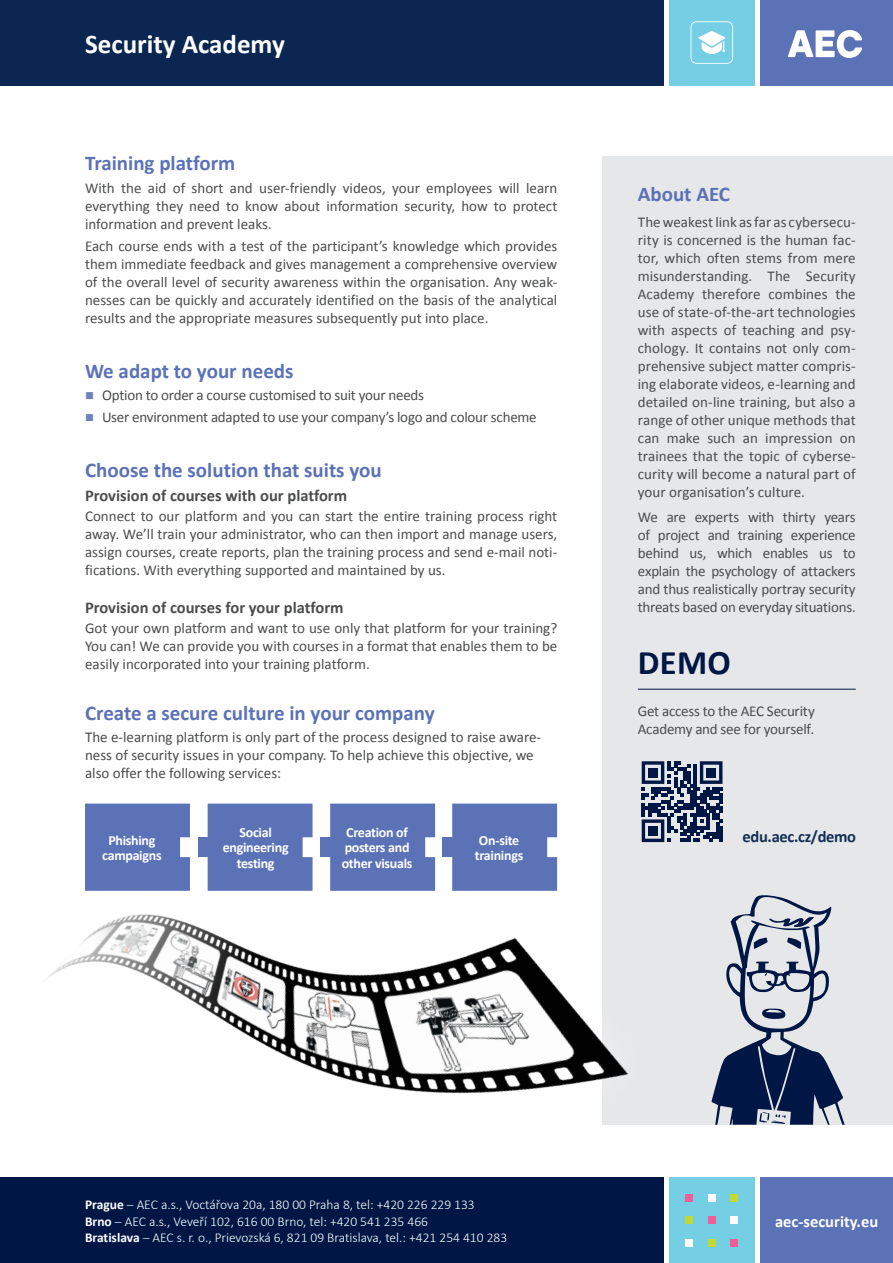
<style>
.page{position:relative;width:893px;height:1263px;background:#fff}
.page>*{position:absolute;margin:0;border:0;box-sizing:border-box;transform-origin:0 0}
.t1{font:700 34.5px "Calibri";color:#001745}
.t2{font:700 27px "Calibri";color:#fff}
.nadpis-violet{font:700 21px "Calibri";color:#5b72b7}
.base{font:700 16.5px "Calibri";color:#4b4c4d}
.t3{font:700 16.5px "Calibri";color:#fff}
.t4{font:700 16.5px "Calibri";letter-spacing:-.02em;color:#132f58}
.base-2{font:15px/18px "Calibri";color:#4b4c4d;text-align:justify}
.t5{font:700 13.95px/15.5px "Calibri";letter-spacing:-.02em;color:#fff;text-align:center}
.t6{font:300 13.5px "Calibri";color:#fff}
.s1{font-weight:700}
</style>
<div class="page">
<div style="left:603px;top:156px;width:290px;height:969px;background:#e6e7e9"></div>
<div style="left:669px;top:0;width:85px;height:85px;background:#74cfe4"></div>
<div style="left:0;top:0;width:663px;height:85px;background:#0b2751"></div>
<div style="left:0;top:1178px;width:663px;height:85px;background:#001745"></div>
<div style="left:760px;top:0;width:133px;height:85px;background:#5b72b7"></div>
<svg style="left:788px;top:30px;width:74px;height:28px"></svg>
<div style="left:760px;top:1178px;width:133px;height:85px;background:#5b72b7"></div>
<div style="left:85px;top:803px;width:105px;height:86px;background:#5b72b7"></div>
<div style="left:208px;top:803px;width:105px;height:86px;background:#5b72b7"></div>
<div style="left:198px;top:837px;width:20px;height:20px;background:#5b72b7"></div>
<div style="left:330px;top:803px;width:105px;height:86px;background:#5b72b7"></div>
<div style="left:320px;top:837px;width:20px;height:20px;background:#5b72b7"></div>
<div style="left:452px;top:803px;width:105px;height:86px;background:#5b72b7"></div>
<div style="left:442px;top:837px;width:20px;height:20px;background:#5b72b7"></div>
<div style="left:669px;top:1178px;width:85px;height:85px;background:#74cfe4"></div>
<div style="left:685px;top:1194px;width:8px;height:7px;background:#f05e99"></div>
<div style="left:685px;top:1216px;width:8px;height:8px;background:#c0d738"></div>
<div style="left:685px;top:1239px;width:8px;height:8px;background:#fff"></div>
<div style="left:708px;top:1194px;width:7px;height:7px;background:#fff"></div>
<div style="left:708px;top:1216px;width:7px;height:8px;background:#f05e99"></div>
<div style="left:708px;top:1239px;width:7px;height:8px;background:#c0d738"></div>
<div style="left:730px;top:1194px;width:8px;height:7px;background:#c0d738"></div>
<div style="left:730px;top:1216px;width:8px;height:8px;background:#fff"></div>
<div style="left:730px;top:1239px;width:8px;height:8px;background:#f05e99"></div>
<svg style="left:691px;top:21px;width:42px;height:43px"></svg>
<img style="left:47px;top:889px;width:581px;height:236px">
<svg style="left:711px;top:895px;width:134px;height:230px"></svg>
<svg style="left:642px;top:761px;width:80px;height:81px"></svg>
<div style="left:648px;top:768px;width:10px;height:9px;background:#001745"></div>
<div style="left:706px;top:768px;width:10px;height:9px;background:#001745"></div>
<div style="left:648px;top:826px;width:10px;height:10px;background:#001745"></div>
<hr style="left:638px;top:689px;width:218px;height:1px;background:#001745">
<p class="t2" style="left:85px;top:26px;width:201px">Security Academy</p>
<p class="nadpis-violet" style="left:85px;top:150px;width:152px">Training platform</p>
<p class="base-2" style="left:85px;top:179px;width:474px">With the aid of short and user-friendly videos, your employees will learn everything they need to know about information security, how to protect information and prevent leaks.</p>
<p class="base-2" style="left:85px;top:237px;width:474px">Each course ends with a test of the participant’s knowledge which provides them immediate feedback and gives management a comprehensive overview of the overall level of security awareness within the organisation. Any weak&shy;nesses can be quickly and accurately identified on the basis of the analytical results and the appropriate measures subsequently put into place.</p>
<p class="nadpis-violet" style="left:85px;top:357px;width:210px">We adapt to your needs</p>
<p class="base-2" style="left:102px;top:386px;width:323px">Option to order a course customised to suit your needs</p>
<p class="base-2" style="left:102px;top:408px;width:436px">User environment adapted to use your company’s logo and colour scheme</p>
<p class="nadpis-violet" style="left:85px;top:457px;width:298px">Choose the solution that suits you</p>
<p class="base" style="left:85px;top:485px;width:264px">Provision of courses with our platform</p>
<p class="base-2" style="left:85px;top:507px;width:474px">Connect to our platform and you can start the entire training process right away. We’ll train your administrator, who can then import and manage users, assign courses, create reports, plan the training process and send e-mail noti&shy;fications. With everything supported and maintained by us.</p>
<p class="base" style="left:85px;top:597px;width:260px">Provision of courses for your platform</p>
<p class="base-2" style="left:85px;top:619px;width:474px">Got your own platform and want to use only that platform for your training?<br>You can! We can provide you with courses in a format that enables them to be easily incorporated into your training platform.</p>
<p class="nadpis-violet" style="left:85px;top:700px;width:351px">Create a secure culture in your company</p>
<p class="base-2" style="left:85px;top:728px;width:458px;text-align:left">The e-learning platform is only part of the process designed to raise aware&shy;ness of security issues in your company. To help achieve this objective, we also offer the following services:</p>
<p class="nadpis-violet" style="left:638px;top:180px;width:94px">About AEC</p>
<p class="base-2" style="left:638px;top:213px;width:219px">The weakest link as far as cybersecu&shy;rity is concerned is the human fac&shy;tor, which often stems from mere misunderstanding. The Security Academy therefore combines the use of state-of-the-art technologies with aspects of teaching and psy&shy;chology. It contains not only com&shy;prehensive subject matter compris&shy;ing elaborate videos, e-learning and detailed on-line training, but also a range of other unique methods that can make such an impression on trainees that the topic of cyberse&shy;curity will become a natural part of your organisation’s culture.</p>
<p class="base-2" style="left:638px;top:508px;width:219px">We are experts with thirty years of project and training experience behind us, which enables us to explain the psychology of attackers and thus realistically portray security threats based on everyday situations.</p>
<p class="t1" style="left:638px;top:640px;width:95px">DEMO</p>
<p class="base-2" style="left:638px;top:702px;width:178px">Get access to the AEC Security<br>Academy and see for yourself.</p>
<p class="t5" style="left:102px;top:832px;width:61px">Phishing campaigns</p>
<p class="t5" style="left:223px;top:825px;width:67px">Social engineering testing</p>
<p class="t5" style="left:342px;top:825px;width:72px">Creation of posters and other visuals</p>
<p class="t5" style="left:475px;top:832px;width:50px;text-align:left">On-site trainings</p>
<p class="t4" style="left:743px;top:826px;width:115px">edu.aec.cz/demo</p>
<p class="t6" style="left:85px;top:1196px;width:391px"><span class="s1">Prague</span> – AEC a.s., Voctářova 20a, 180 00 Praha 8, tel: +420 226 229 133</p>
<p class="t6" style="left:85px;top:1213px;width:344px"><span class="s1">Brno</span> – AEC a.s., Veveří 102, 616 00 Brno, tel: +420 541 235 466</p>
<p class="t6" style="left:85px;top:1229px;width:424px"><span class="s1">Bratislava</span> – AEC s. r. o., Prievozská 6, 821 09 Bratislava, tel.: +421 254 410 283</p>
<p class="t3" style="left:775px;top:1210px;width:105px">aec-security.eu</p>
</div>
